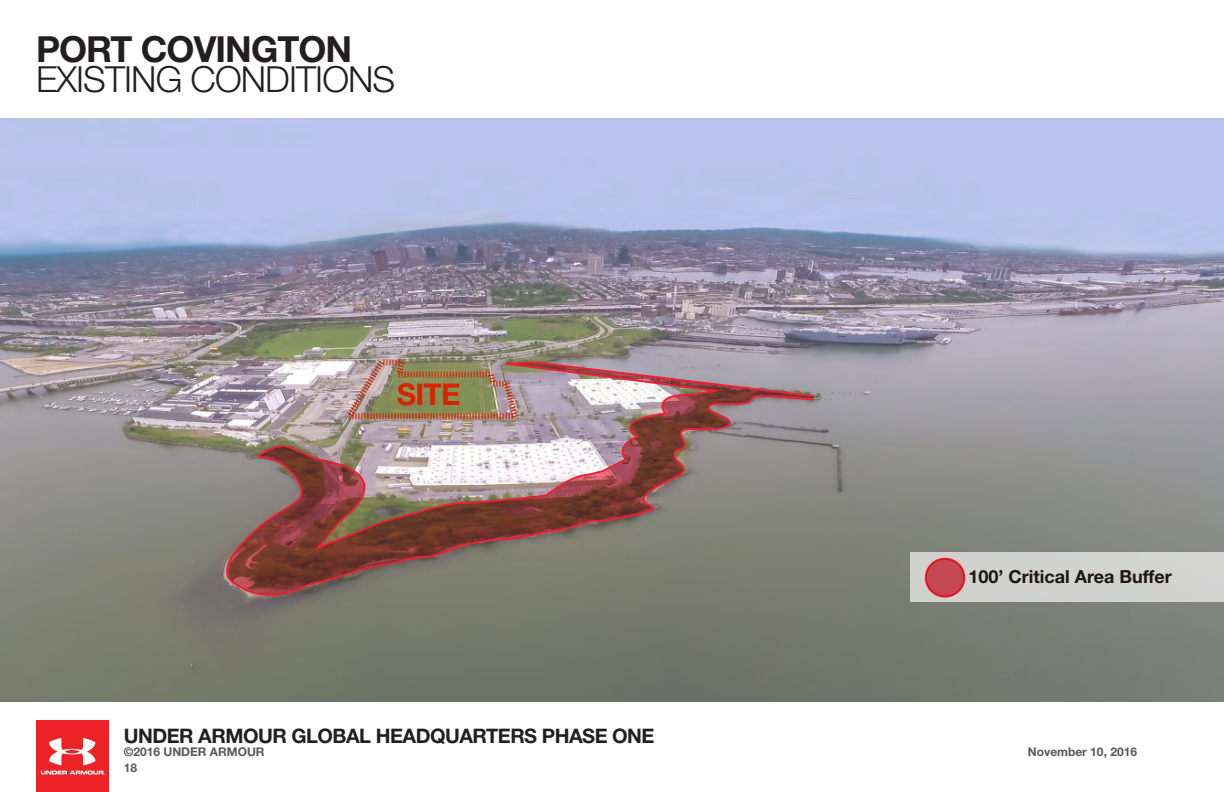
<style>
.page{position:relative;width:1224px;height:792px;background:#fff}
.page>*{position:absolute;margin:0;border:0;box-sizing:border-box;transform-origin:0 0}
.PAGE_HEADING-NARROW{font:300 36px "Helvetica Neue LT Std";letter-spacing:-.025em;color:#231f20}
.PAGE_HEADING{font:700 36px "Helvetica Neue LT Std";letter-spacing:-.025em;color:#231f20}
.PAGE_HEADING-2{font:700 30px "Helvetica Neue LT Std";color:#d82300}
.t1{font:700 20px "Helvetica Neue LT Std";letter-spacing:-.025em;color:#231f20}
.New_Legend{font:700 18px "Helvetica Neue LT Std";color:#1d1611}
.t2{font:700 12px "Helvetica Neue LT Std";color:#57585a}
</style>
<div class="page">
<div style="left:36px;top:720px;width:72px;height:72px;background:#ed2226"></div>
<svg style="left:49px;top:738px;width:46px;height:27px"></svg>
<svg style="left:41px;top:771px;width:64px;height:4px"></svg>
<img style="left:0;top:118px;width:1224px;height:584px">
<svg style="left:226px;top:361px;width:588px;height:235px;background:#977f7b"></svg>
<div style="left:910px;top:553px;width:314px;height:49px;background:#d1d3d0"></div>
<div style="left:925px;top:558px;width:40px;height:40px;border:2px solid #ed2137;border-radius:50%"></div>
<svg style="left:926px;top:559px;width:38px;height:38px"></svg>
<img style="left:346px;top:358px;width:173px;height:62px">
<p class="PAGE_HEADING" style="left:36px;top:27px;width:318px">PORT COVINGTON</p>
<p class="PAGE_HEADING-NARROW" style="left:36px;top:57px;width:361px">EXISTING CONDITIONS</p>
<p class="PAGE_HEADING-2" style="left:397px;top:376px;width:65px">SITE</p>
<p class="t1" style="left:124px;top:724px;width:532px">UNDER ARMOUR GLOBAL HEADQUARTERS PHASE ONE</p>
<p class="t2" style="left:124px;top:744px;width:142px">©2016 UNDER ARMOUR</p>
<p class="t2" style="left:124px;top:760px;width:15px">18</p>
<p class="New_Legend" style="left:968px;top:565px;width:205px">100’ Critical Area Buffer</p>
<p class="t2" style="left:1028px;top:744px;width:111px">November 10, 2016</p>
</div>
